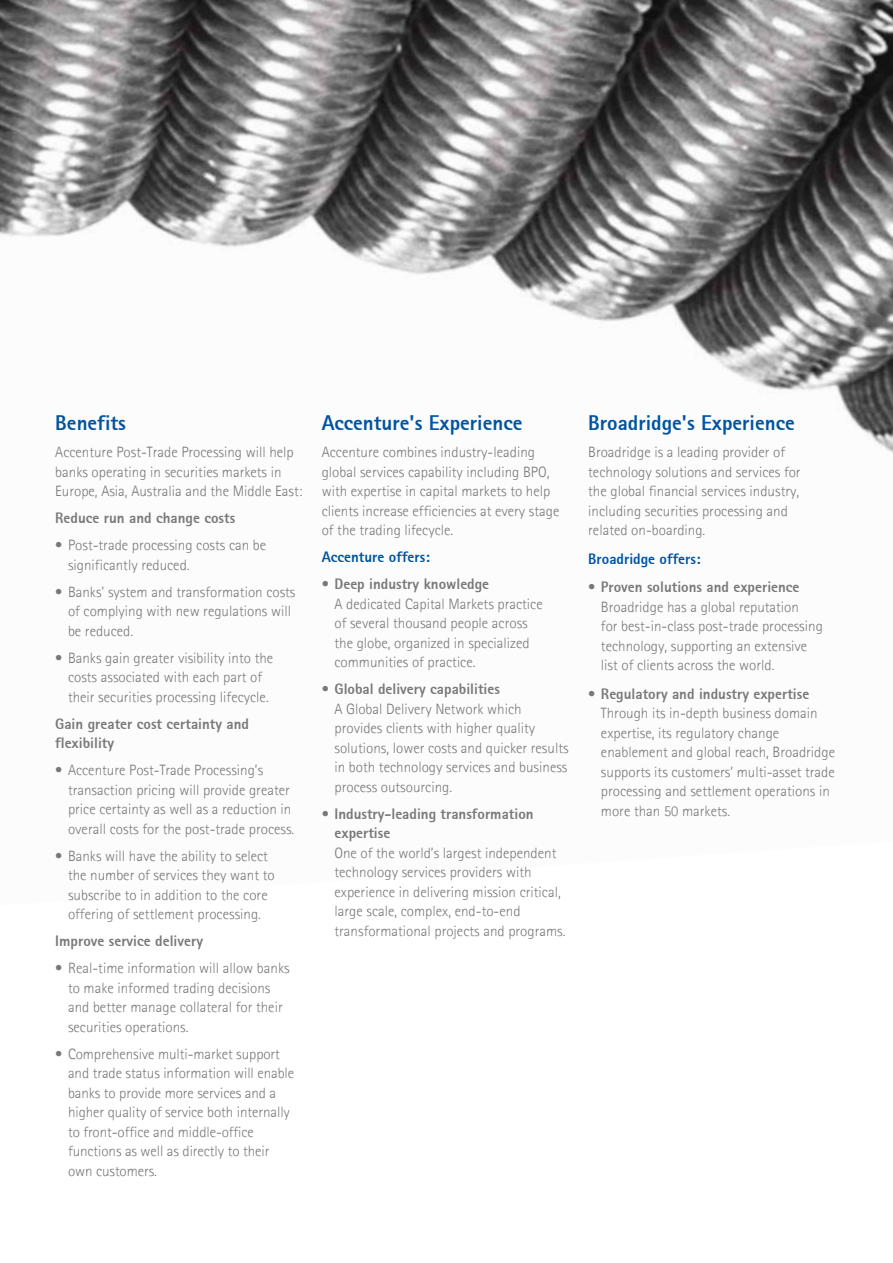
<style>
.page{position:relative;width:893px;height:1263px;background:#fff}
.page>*{position:absolute;margin:0;border:0;box-sizing:border-box;transform-origin:0 0}
.t1{font:21px "Agfa Rotis Sans Serif Ex Bd";color:#0053a0}
.t2{font:300 15px/19.5px "Agfa Rotis Sans Serif";color:#777878}
.t3{font:15px/19.5px "Agfa Rotis Sans Serif Ex Bd";color:#777878}
.t4{font:15px "Agfa Rotis Sans Serif Ex Bd";color:#0053a0}
.s1{font-family:"Agfa Rotis Sans Serif";font-weight:300}
</style>
<div class="page">
<img style="left:0;top:0;width:893px;height:453px">
<h1 class="t1" style="left:55px;top:410px;width:72px">Benefits</h1>
<p class="t2" style="left:55px;top:442px;width:249px">Accenture Post-Trade Processing will help banks operating in securities markets in<br>Europe, Asia, Australia and the Middle East:</p>
<p class="t3" style="left:55px;top:508px;width:181px">Reduce run and change costs</p>
<p class="t2" style="left:68px;top:535px;width:200px;text-indent:-13px">• Post-trade processing costs can be significantly reduced.</p>
<p class="t2" style="left:68px;top:581px;width:229px;text-indent:-13px">• Banks' system and transformation costs of complying with new regulations will be reduced.</p>
<p class="t2" style="left:55px;top:647px;width:219px;text-align:center">• Banks gain greater visibility into the costs associated with each part of their securities processing lifecycle.</p>
<p class="t3" style="left:55px;top:714px;width:195px">Gain greater cost certainty and flexibility</p>
<p class="t2" style="left:68px;top:760px;width:228px;text-indent:-13px">• Accenture Post-Trade Processing’s transaction pricing will provide greater price certainty as well as a reduction in overall costs for the post-trade process.</p>
<p class="t2" style="left:68px;top:845px;width:208px;text-indent:-13px">• Banks will have the ability to select the number of services they want to subscribe to in addition to the core offering of settlement processing.</p>
<p class="t3" style="left:55px;top:931px;width:149px">Improve service delivery</p>
<p class="t2" style="left:68px;top:958px;width:223px;text-indent:-13px">• Real-time information will allow banks to make informed trading decisions and better manage collateral for their securities operations.</p>
<p class="t2" style="left:68px;top:1043px;width:228px;text-indent:-13px">• Comprehensive multi-market support and trade status information will enable banks to provide more services and a higher quality of service both internally to front-office and middle-office functions as well as directly to their own customers.</p>
<h1 class="t1" style="left:322px;top:410px;width:202px">Accenture's Experience</h1>
<p class="t2" style="left:322px;top:442px;width:239px">Accenture combines industry-leading global services capability including BPO, with expertise in capital markets to help clients increase efficiencies at every stage of the trading lifecycle.</p>
<p class="t4" style="left:322px;top:547px;width:110px">Accenture offers:</p>
<p class="t3" style="left:322px;top:574px;width:169px"><span class="s1">•</span> Deep industry knowledge</p>
<p class="t2" style="left:334px;top:593px;width:210px">A dedicated Capital Markets practice of several thousand people across the globe, organized in specialized communities of practice.</p>
<p class="t3" style="left:322px;top:679px;width:180px"><span class="s1">•</span> Global delivery capabilities</p>
<p class="t2" style="left:334px;top:698px;width:236px">A Global Delivery Network which provides clients with higher quality solutions, lower costs and quicker results in both technology services and business process outsourcing.</p>
<p class="t3" style="left:334px;top:804px;width:201px;text-indent:-13px"><span class="s1">•</span> Industry-leading transformation expertise</p>
<p class="t2" style="left:334px;top:842px;width:233px">One of the world’s largest independent technology services providers with experience in delivering mission critical, large scale, complex, end-to-end transformational projects and programs.</p>
<h1 class="t1" style="left:588px;top:410px;width:208px">Broadridge's Experience</h1>
<p class="t2" style="left:588px;top:442px;width:214px">Broadridge is a leading provider of technology solutions and services for the global financial services industry, including securities processing and related on-boarding.</p>
<p class="t4" style="left:588px;top:549px;width:114px">Broadridge offers:</p>
<p class="t3" style="left:588px;top:577px;width:213px"><span class="s1">•</span> Proven solutions and experience</p>
<p class="t2" style="left:601px;top:596px;width:223px">Broadridge has a global reputation<br>for best-in-class post-trade processing technology, supporting an extensive list of clients across the world.</p>
<p class="t3" style="left:588px;top:684px;width:223px"><span class="s1">•</span> Regulatory and industry expertise</p>
<p class="t2" style="left:601px;top:703px;width:236px">Through its in-depth business domain expertise, its regulatory change enablement and global reach, Broadridge supports its customers’ multi-asset trade processing and settlement operations in more than 50 markets.</p>
</div>
